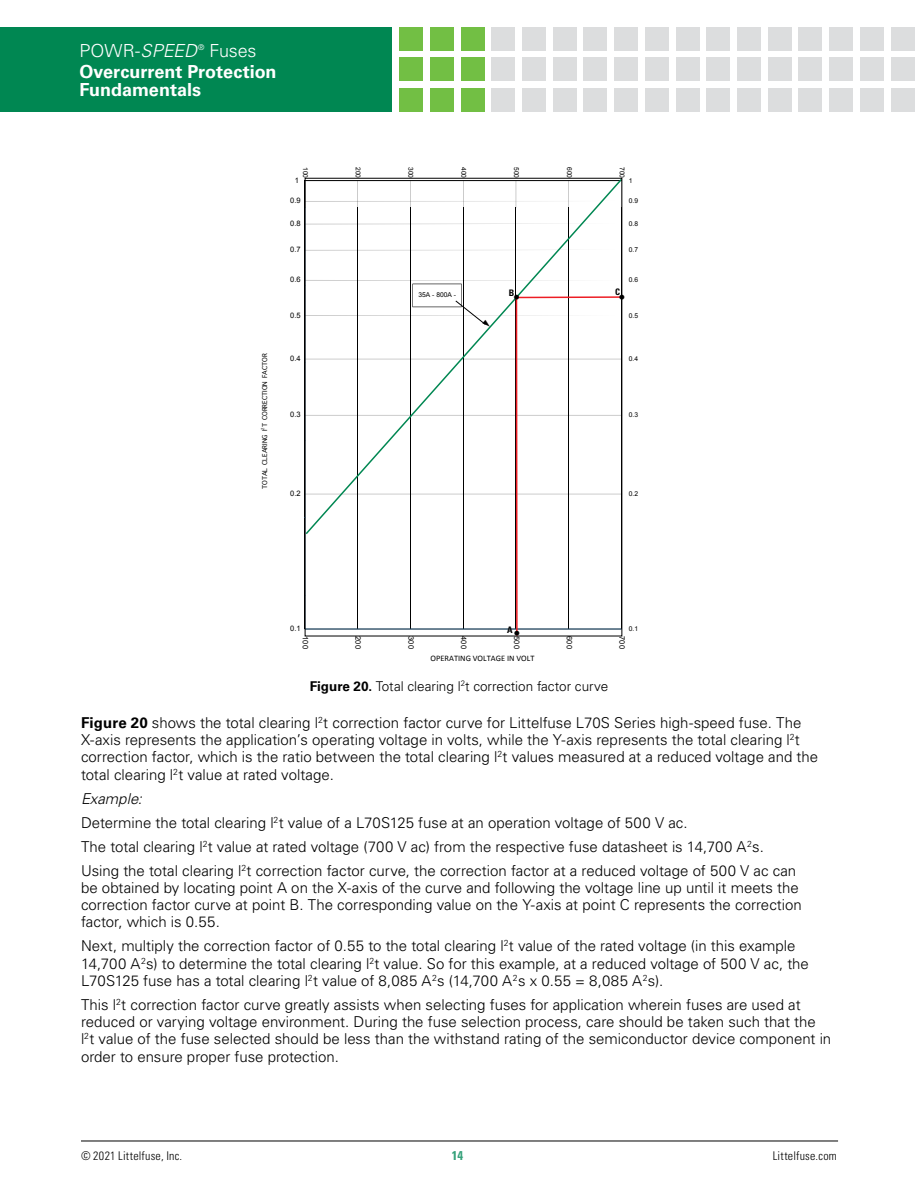
<style>
.page{position:relative;width:918px;height:1188px;background:#fff}
.page>*{position:absolute;margin:0;border:0;box-sizing:border-box;transform-origin:0 0}
.t1{font:700 18px/18px "Univers LT Std";color:#fff}
.t2{font:300 18px "Univers LT Std";letter-spacing:-.01em;color:#fff}
.Bullets_1{font:300 15px/17.2px "Univers LT Std";color:#000}
.Bullets_1-2{font:italic 300 15px "Univers LT Std";color:#000}
.New_body{font:300 13.5px "Univers LT Std";color:#000}
.New_body-2{font:700 condensed 13.5px "Univers LT Std";color:#000}
.t3{font:700 condensed 12.75px "Univers LT Std";color:#35a17a}
.t4{font:300 condensed 12px "Univers LT Std";letter-spacing:.02em;color:#000}
.t5{font:9.15px "Calibri";color:#000}
.New_body-3{font:700 condensed 9px "Univers LT Std";color:#000}
.t6{font:8.4px "Calibri";color:#000}
.t7{font:300 7.8px "Univers LT Std";color:#fff}
.t8{font:7.5px "Arial";color:#000}
.t9{font:6.75px "Arial";letter-spacing:.005em;color:#000}
.s1{font-style:italic}
.s2{font-weight:700}
</style>
<div class="page">
<hr style="left:81px;top:1141px;width:757px;height:1px;background:#000">
<div style="left:0;top:27px;width:392px;height:85px;background:#008752"></div>
<div style="left:399px;top:27px;width:24px;height:23px;background:#72bf44"></div>
<div style="left:399px;top:58px;width:24px;height:23px;background:#72bf44"></div>
<div style="left:399px;top:88px;width:24px;height:24px;background:#72bf44"></div>
<div style="left:430px;top:27px;width:24px;height:23px;background:#72bf44"></div>
<div style="left:430px;top:58px;width:24px;height:23px;background:#72bf44"></div>
<div style="left:430px;top:88px;width:24px;height:24px;background:#72bf44"></div>
<div style="left:461px;top:27px;width:23px;height:23px;background:#72bf44"></div>
<div style="left:461px;top:58px;width:23px;height:23px;background:#72bf44"></div>
<div style="left:461px;top:88px;width:23px;height:24px;background:#72bf44"></div>
<div style="left:491px;top:27px;width:24px;height:23px;background:#dcddde"></div>
<div style="left:491px;top:58px;width:24px;height:23px;background:#dcddde"></div>
<div style="left:491px;top:88px;width:24px;height:24px;background:#dcddde"></div>
<div style="left:522px;top:27px;width:24px;height:23px;background:#dcddde"></div>
<div style="left:522px;top:58px;width:24px;height:23px;background:#dcddde"></div>
<div style="left:522px;top:88px;width:24px;height:24px;background:#dcddde"></div>
<div style="left:553px;top:27px;width:23px;height:23px;background:#dcddde"></div>
<div style="left:553px;top:58px;width:23px;height:23px;background:#dcddde"></div>
<div style="left:553px;top:88px;width:23px;height:24px;background:#dcddde"></div>
<div style="left:584px;top:27px;width:23px;height:23px;background:#dcddde"></div>
<div style="left:584px;top:58px;width:23px;height:23px;background:#dcddde"></div>
<div style="left:584px;top:88px;width:23px;height:24px;background:#dcddde"></div>
<div style="left:614px;top:27px;width:24px;height:23px;background:#dcddde"></div>
<div style="left:614px;top:58px;width:24px;height:23px;background:#dcddde"></div>
<div style="left:614px;top:88px;width:24px;height:24px;background:#dcddde"></div>
<div style="left:645px;top:27px;width:24px;height:23px;background:#dcddde"></div>
<div style="left:645px;top:58px;width:24px;height:23px;background:#dcddde"></div>
<div style="left:645px;top:88px;width:24px;height:24px;background:#dcddde"></div>
<div style="left:676px;top:27px;width:23px;height:23px;background:#dcddde"></div>
<div style="left:676px;top:58px;width:23px;height:23px;background:#dcddde"></div>
<div style="left:676px;top:88px;width:23px;height:24px;background:#dcddde"></div>
<div style="left:707px;top:27px;width:23px;height:23px;background:#dcddde"></div>
<div style="left:707px;top:58px;width:23px;height:23px;background:#dcddde"></div>
<div style="left:707px;top:88px;width:23px;height:24px;background:#dcddde"></div>
<div style="left:737px;top:27px;width:24px;height:23px;background:#dcddde"></div>
<div style="left:737px;top:58px;width:24px;height:23px;background:#dcddde"></div>
<div style="left:737px;top:88px;width:24px;height:24px;background:#dcddde"></div>
<div style="left:768px;top:27px;width:23px;height:23px;background:#dcddde"></div>
<div style="left:768px;top:58px;width:23px;height:23px;background:#dcddde"></div>
<div style="left:768px;top:88px;width:23px;height:24px;background:#dcddde"></div>
<div style="left:799px;top:27px;width:23px;height:23px;background:#dcddde"></div>
<div style="left:799px;top:58px;width:23px;height:23px;background:#dcddde"></div>
<div style="left:799px;top:88px;width:23px;height:24px;background:#dcddde"></div>
<div style="left:860px;top:27px;width:24px;height:23px;background:#dcddde"></div>
<div style="left:860px;top:58px;width:24px;height:23px;background:#dcddde"></div>
<div style="left:860px;top:88px;width:24px;height:24px;background:#dcddde"></div>
<div style="left:829px;top:27px;width:24px;height:23px;background:#dcddde"></div>
<div style="left:829px;top:58px;width:24px;height:23px;background:#dcddde"></div>
<div style="left:829px;top:88px;width:24px;height:24px;background:#dcddde"></div>
<div style="left:891px;top:27px;width:23px;height:23px;background:#dcddde"></div>
<div style="left:891px;top:58px;width:23px;height:23px;background:#dcddde"></div>
<div style="left:891px;top:88px;width:23px;height:24px;background:#dcddde"></div>
<hr style="left:516px;top:297px;width:2px;height:339px;background:#ed1d24">
<svg style="left:304px;top:181px;width:319px;height:449px"></svg>
<p class="t2" style="left:79px;top:39px;width:119px">POWR-<span class="s1">SPEED</span></p>
<p class="t7" style="left:198px;top:42px;width:8px">®</p>
<p class="t2" style="left:209px;top:39px;width:49px">Fuses</p>
<p class="t1" style="left:79px;top:63px;width:199px">Overcurrent Protection<br>Fundamentals</p>
<p class="t9" style="left:310px;top:167px;width:13px;rotate:90deg">100</p>
<p class="t9" style="left:363px;top:167px;width:13px;rotate:90deg">200</p>
<p class="t9" style="left:415px;top:167px;width:13px;rotate:90deg">300</p>
<p class="t9" style="left:468px;top:167px;width:13px;rotate:90deg">400</p>
<p class="t9" style="left:521px;top:167px;width:13px;rotate:90deg">500</p>
<p class="t9" style="left:574px;top:167px;width:13px;rotate:90deg">600</p>
<p class="t9" style="left:627px;top:167px;width:13px;rotate:90deg">700</p>
<p class="t8" style="left:295px;top:175px;width:6px">1</p>
<p class="t8" style="left:290px;top:196px;width:12px">0.9</p>
<p class="t9" style="left:629px;top:176px;width:5px">1</p>
<p class="t9" style="left:629px;top:196px;width:11px">0.9</p>
<p class="t8" style="left:290px;top:219px;width:12px">0.8</p>
<p class="t8" style="left:290px;top:245px;width:12px">0.7</p>
<p class="t8" style="left:290px;top:275px;width:12px">0.6</p>
<p class="t9" style="left:419px;top:291px;width:39px">35A - 800A -</p>
<p class="t9" style="left:629px;top:219px;width:11px">0.8</p>
<p class="t9" style="left:629px;top:245px;width:11px">0.7</p>
<p class="t9" style="left:629px;top:275px;width:11px">0.6</p>
<p class="New_body-3" style="left:509px;top:287px;width:7px">B</p>
<p class="New_body-3" style="left:615px;top:286px;width:7px">C</p>
<p class="New_body-2" style="left:514px;top:289px;width:7px">•</p>
<p class="New_body-2" style="left:619px;top:289px;width:7px">•</p>
<p class="t8" style="left:290px;top:310px;width:12px">0.5</p>
<p class="t8" style="left:290px;top:353px;width:12px">0.4</p>
<p class="t9" style="left:629px;top:311px;width:11px">0.5</p>
<p class="t5" style="left:264px;top:478px;width:132px;rotate:-90deg">WATTS LOSS CORRECTION FACTOR</p>
<p class="t9" style="left:629px;top:354px;width:11px">0.4</p>
<p class="t8" style="left:290px;top:409px;width:12px">0.3</p>
<p class="t9" style="left:629px;top:410px;width:11px">0.3</p>
<p class="t8" style="left:290px;top:488px;width:12px">0.2</p>
<p class="t9" style="left:629px;top:489px;width:11px">0.2</p>
<p class="t8" style="left:290px;top:623px;width:12px">0.1</p>
<p class="t9" style="left:629px;top:624px;width:11px">0.1</p>
<p class="t8" style="left:310px;top:636px;width:14px;rotate:90deg">100</p>
<p class="t8" style="left:363px;top:636px;width:14px;rotate:90deg">200</p>
<p class="t8" style="left:416px;top:636px;width:14px;rotate:90deg">300</p>
<p class="t8" style="left:469px;top:636px;width:14px;rotate:90deg">400</p>
<p class="t8" style="left:522px;top:636px;width:14px;rotate:90deg">500</p>
<p class="t8" style="left:574px;top:636px;width:14px;rotate:90deg">600</p>
<p class="t8" style="left:627px;top:636px;width:14px;rotate:90deg">700</p>
<p class="t6" style="left:431px;top:653px;width:105px">OPERATING VOLTAGE IN VOLT</p>
<p class="New_body-3" style="left:507px;top:624px;width:7px">A</p>
<p class="New_body-2" style="left:514px;top:625px;width:7px">•</p>
<p class="New_body" style="left:310px;top:678px;width:300px"><span class="s2">Figure 20.</span> Total clearing l<sup>2</sup>t correction factor curve</p>
<p class="Bullets_1" style="left:81px;top:714px;width:739px"><span class="s2">Figure 20</span> shows the total clearing l<sup>2</sup>t correction factor curve for Littelfuse L70S Series high-speed fuse. The X-axis represents the application’s operating voltage in volts, while the Y-axis represents the total clearing l<sup>2</sup>t correction factor, which is the ratio between the total clearing l<sup>2</sup>t values measured at a reduced voltage and the total clearing l<sup>2</sup>t value at rated voltage.</p>
<p class="Bullets_1-2" style="left:81px;top:789px;width:62px">Example:</p>
<p class="Bullets_1" style="left:81px;top:814px;width:608px">Determine the total clearing l<sup>2</sup>t value of a L70S125 fuse at an operation voltage of 500 V ac.</p>
<p class="Bullets_1" style="left:81px;top:838px;width:684px">The total clearing l<sup>2</sup>t value at rated voltage (700 V ac) from the respective fuse datasheet is 14,700 A<sup>2</sup>s.</p>
<p class="Bullets_1" style="left:81px;top:862px;width:722px">Using the total clearing l<sup>2</sup>t correction factor curve, the correction factor at a reduced voltage of 500 V ac can be obtained by locating point A on the X-axis of the curve and following the voltage line up until it meets the correction factor curve at point B. The corresponding value on the Y-axis at point C represents the correction factor, which is 0.55.</p>
<p class="Bullets_1" style="left:81px;top:938px;width:729px">Next, multiply the correction factor of 0.55 to the total clearing l<sup>2</sup>t value of the rated voltage (in this example<br>14,700 A<sup>2</sup>s) to determine the total clearing l<sup>2</sup>t value. So for this example, at a reduced voltage of 500 V ac, the<br>L70S125 fuse has a total clearing l<sup>2</sup>t value of 8,085 A<sup>2</sup>s (14,700 A<sup>2</sup>s x 0.55 = 8,085 A<sup>2</sup>s).</p>
<p class="Bullets_1" style="left:81px;top:996px;width:752px">This l<sup>2</sup>t correction factor curve greatly assists when selecting fuses for application wherein fuses are used at reduced or varying voltage environment. During the fuse selection process, care should be taken such that the l<sup>2</sup>t value of the fuse selected should be less than the withstand rating of the semiconductor device component in order to ensure proper fuse protection.</p>
<p class="t4" style="left:81px;top:1149px;width:103px">© 2021 Littelfuse, Inc.</p>
<p class="t3" style="left:452px;top:1147px;width:13px">14</p>
<p class="t4" style="left:773px;top:1149px;width:66px">Littelfuse.com</p>
</div>
